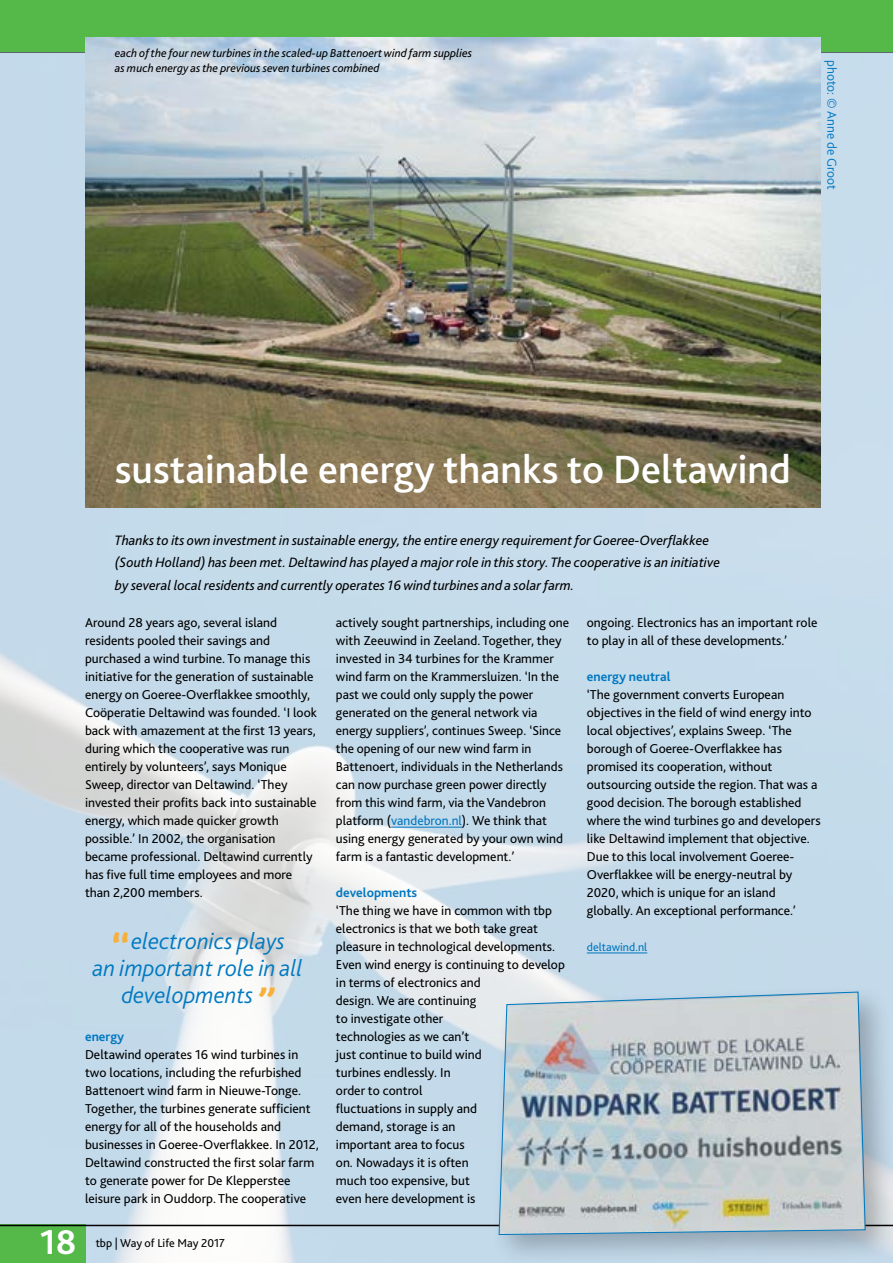
<style>
.page{position:relative;width:893px;height:1263px;background:#fff}
.page>*{position:absolute;margin:0;border:0;box-sizing:border-box;transform-origin:0 0}
.t1{font:500 41.25px "Bliss 2";color:#fff}
.t2{font:700 36px "Bliss 2";color:#fff}
.t3{font:italic 300 24px/27px "Bliss 2";color:#0079c1;text-align:center}
.t4{font:italic 14.25px/22.5px "Bliss 2";color:#000}
.t5{font:13.5px/18px "Bliss 2";color:#000}
.t6{font:700 13.5px "Bliss 2";color:#0077c1}
.t7{font:300 13.5px "Bliss 2";color:#0077c1}
.t8{font:italic 12px/15px "Bliss 2";color:#000}
.t9{font:12px "Bliss 2";color:#000}
.t10{font:12px "Bliss 2";color:#0077c1}
.s1{font-weight:800;font-size:37.5px;color:#f6b03c}
.s2{font-weight:800;font-size:36px;color:#f6b03c}
.s3{color:#0077c1}
</style>
<div class="page">
<img style="left:0;top:53px;width:893px;height:1210px">
<hr style="left:0;top:51px;width:893px;height:2px;background:#000">
<div style="left:0;top:1225px;width:85px;height:38px;background:#54b948"></div>
<hr style="left:0;top:1225px;width:893px;height:1px;background:#000">
<hr style="left:391px;top:827px;width:71px;height:1px;background:#0077c1">
<hr style="left:587px;top:953px;width:60px;height:1px;background:#0077c1">
<div style="left:0;top:0;width:893px;height:51px;background:#54b948"></div>
<div style="left:490px;top:982px;width:403px;height:281px;background:#000;opacity:.25"></div>
<svg style="left:499px;top:991px;width:367px;height:244px;background:#b9c2c7"></svg>
<img style="left:85px;top:37px;width:736px;height:470px">
<p class="t8" style="left:115px;top:45px;width:359px">each of the four new turbines in the scaled-up Battenoert wind farm supplies as much energy as the previous seven turbines combined</p>
<p class="t7" style="left:840px;top:60px;width:131px;rotate:90deg">photo: © Anne de Groot</p>
<h1 class="t1" style="left:115px;top:444px;width:678px">sustainable energy thanks to Deltawind</h1>
<h2 class="t2" style="left:40px;top:1220px;width:38px">18</h2>
<p class="t4" style="left:115px;top:528px;width:607px">Thanks to its own investment in sustainable energy, the entire energy requirement for Goeree-Overflakkee (South Holland) has been met. Deltawind has played a major role in this story. The cooperative is an initiative by several local residents and currently operates 16 wind turbines and a solar farm.</p>
<p class="t5" style="left:85px;top:613px;width:233px">Around 28 years ago, several island residents pooled their savings and purchased a wind turbine. To manage this initiative for the generation of sustainable energy on Goeree-Overflakkee smoothly, Coöperatie Deltawind was founded. ‘I look back with amazement at the first 13 years, during which the cooperative was run entirely by volunteers’, says Monique Sweep, director van Deltawind. ‘They invested their profits back into sustainable energy, which made quicker growth possible.’ In 2002, the organisation became professional. Deltawind currently has five full time employees and more than 2,200 members.</p>
<h3 class="t3" style="left:92px;top:927px;width:212px"><span class="s1">“</span> electronics plays<br>an important role in all developments <span class="s2">”</span></h3>
<p class="t6" style="left:85px;top:1028px;width:41px">energy</p>
<p class="t5" style="left:85px;top:1045px;width:235px">Deltawind operates 16 wind turbines in two locations, including the refurbished Battenoert wind farm in Nieuwe-Tonge.<br>Together, the turbines generate sufficient energy for all of the households and businesses in Goeree-Overflakkee. In 2012, Deltawind constructed the first solar farm to generate power for De Klepperstee leisure park in Ouddorp. The cooperative</p>
<p class="t9" style="left:96px;top:1235px;width:131px">tbp | Way of Life May 2017</p>
<p class="t5" style="left:336px;top:613px;width:235px">actively sought partnerships, including one with Zeeuwind in Zeeland. Together, they invested in 34 turbines for the Krammer wind farm on the Krammersluizen. ‘In the past we could only supply the power generated on the general network via energy suppliers’, continues Sweep. ‘Since the opening of our new wind farm in Battenoert, individuals in the Netherlands can now purchase green power directly from this wind farm, via the Vandebron platform (<span class="s3">vandebron.nl</span>). We think that using energy generated by your own wind farm is a fantastic development.’</p>
<p class="t6" style="left:336px;top:884px;width:83px">developments</p>
<p class="t5" style="left:336px;top:901px;width:230px">‘The thing we have in common with tbp electronics is that we both take great pleasure in technological developments.<br>Even wind energy is continuing to develop in terms of electronics and<br>design. We are continuing<br>to investigate other<br>technologies as we can’t<br>just continue to build wind<br>turbines endlessly. In<br>order to control<br>fluctuations in supply and<br>demand, storage is an<br>important area to focus<br>on. Nowadays it is often<br>much too expensive, but<br>even here development is</p>
<p class="t5" style="left:587px;top:613px;width:232px">ongoing. Electronics has an important role to play in all of these developments.’</p>
<p class="t6" style="left:587px;top:668px;width:85px">energy neutral</p>
<p class="t5" style="left:587px;top:685px;width:235px">‘The government converts European objectives in the field of wind energy into local objectives’, explains Sweep. ‘The borough of Goeree-Overflakkee has promised its cooperation, without outsourcing outside the region. That was a good decision. The borough established where the wind turbines go and developers like Deltawind implement that objective.<br>Due to this local involvement Goeree-Overflakkee will be energy-neutral by 2020, which is unique for an island globally. An exceptional performance.’</p>
<p class="t10" style="left:587px;top:940px;width:62px">deltawind.nl</p>
</div>
